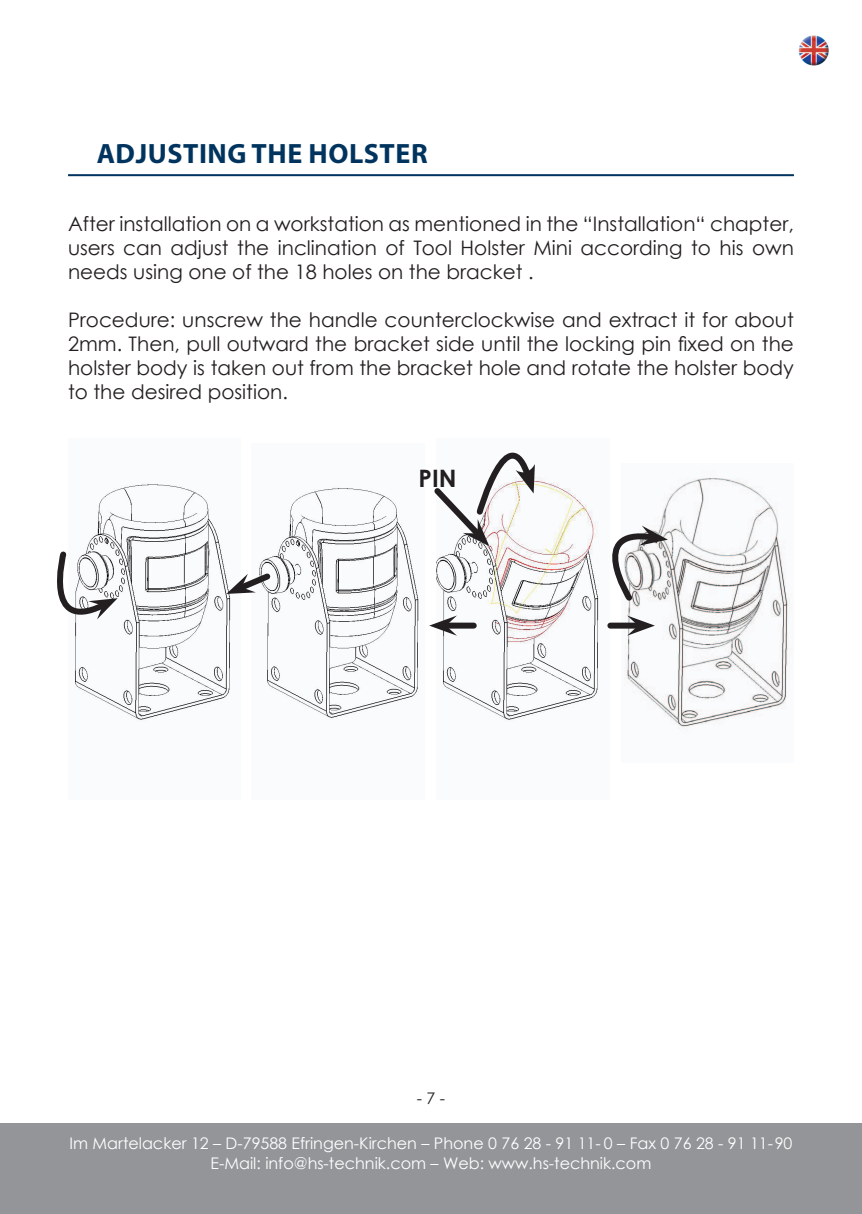
<style>
.page{position:relative;width:862px;height:1214px;background:#fff}
.page>*{position:absolute;margin:0;border:0;box-sizing:border-box;transform-origin:0 0}
.t1{font:700 28px "Myriad Pro";letter-spacing:.02em;color:#00345e}
.t2{font:700 24px "Century Gothic";color:#231f20}
.t3{font:20px/24px "Century Gothic";color:#231f20;text-align:justify}
.t4{font:16px/20px "Century Gothic";color:#fff;text-align:center}
.t5{font:16px "Century Gothic";color:#231f20}
</style>
<div class="page">
<div style="left:0;top:1123px;width:862px;height:90px;background:#939598"></div>
<img style="left:798px;top:35px;width:31px;height:31px">
<hr style="left:68px;top:174px;width:726px;height:2px;background:#00345e">
<img style="left:75px;top:483px;width:156px;height:237px">
<img style="left:621px;top:478px;width:169px;height:253px">
<img style="left:437px;top:477px;width:172px;height:243px">
<img style="left:259px;top:487px;width:160px;height:231px">
<svg style="left:57px;top:548px;width:61px;height:86px"></svg>
<svg style="left:226px;top:568px;width:49px;height:27px"></svg>
<div style="left:446px;top:622px;width:28px;height:6px;background:#231f20"></div>
<svg style="left:429px;top:615px;width:28px;height:20px"></svg>
<div style="left:610px;top:622px;width:28px;height:6px;background:#231f20"></div>
<svg style="left:627px;top:615px;width:28px;height:20px"></svg>
<svg style="left:434px;top:452px;width:102px;height:94px"></svg>
<svg style="left:586px;top:525px;width:82px;height:78px"></svg>
<h1 class="t1" style="left:97px;top:135px;width:332px">ADJUSTING THE HOLSTER</h1>
<p class="t3" style="left:68px;top:211px;width:727px">After installation on a workstation as mentioned in the “Installation“ chapter, users can adjust the inclination of Tool Holster Mini according to his own needs using one of the 18 holes on the bracket .</p>
<p class="t3" style="left:68px;top:307px;width:727px">Procedure: unscrew the handle counterclockwise and extract it for about 2mm. Then, pull outward the bracket side until the locking pin fixed on the holster body is taken out from the bracket hole and rotate the holster body to the desired position.</p>
<p class="t2" style="left:419px;top:460px;width:39px">PIN</p>
<p class="t5" style="left:417px;top:1087px;width:30px">- 7 -</p>
<p class="t4" style="left:69px;top:1132px;width:724px">Im Martelacker 12 – D-79588 Efringen-Kirchen – Phone 0 76 28 - 91 11- 0 – Fax 0 76 28 - 91 11-90<br>E-Mail: info@hs-technik.com – Web: www.hs-technik.com</p>
</div>
